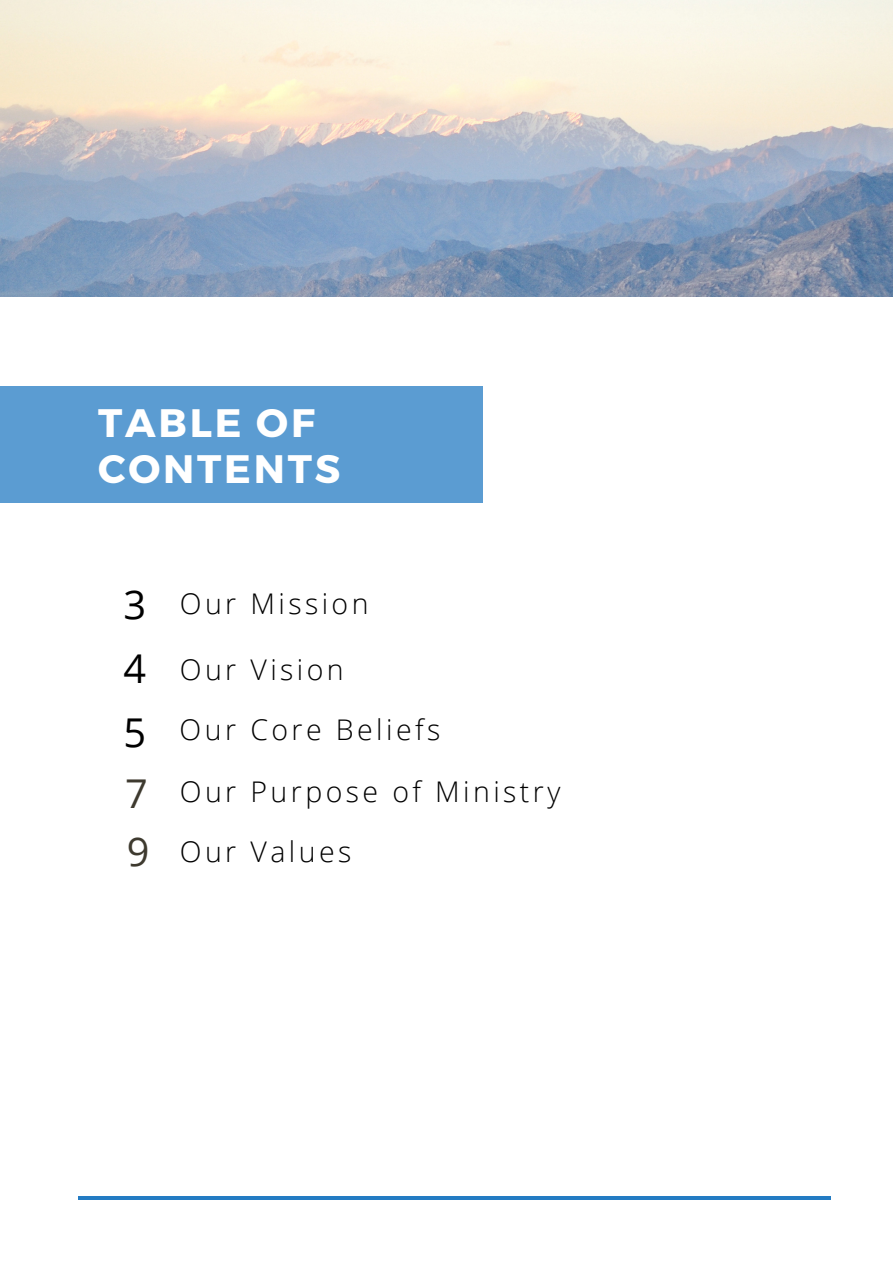
<style>
.page{position:relative;width:893px;height:1264px;background:#fff}
.page>*{position:absolute;margin:0;border:0;box-sizing:border-box;transform-origin:0 0}
.t1{font:700 39.6px/46px "Montserrat";letter-spacing:.07em;color:#fff}
.t2{font:39.6px "Open Sans";color:#000}
.t3{font:39.6px "Open Sans";color:#3e3a2f}
.t4{font:300 28.5px "Open Sans";letter-spacing:.12em;color:#000}
</style>
<div class="page">
<div style="left:0;top:386px;width:483px;height:116px;background:#5b9cd2"></div>
<hr style="left:78px;top:1196px;width:752px;height:3px;background:#237bc3">
<img style="left:0;top:0;width:892px;height:297px">
<p class="t1" style="left:98px;top:398px;width:243px">TABLE OF<br>CONTENTS</p>
<p class="t2" style="left:124px;top:576px;width:24px">3</p>
<p class="t2" style="left:124px;top:641px;width:24px">4</p>
<p class="t2" style="left:124px;top:704px;width:24px">5</p>
<p class="t3" style="left:125px;top:765px;width:24px">7</p>
<p class="t3" style="left:127px;top:823px;width:24px">9</p>
<p class="t4" style="left:180px;top:583px;width:190px">Our Mission</p>
<p class="t4" style="left:180px;top:649px;width:165px">Our Vision</p>
<p class="t4" style="left:180px;top:709px;width:262px">Our Core Beliefs</p>
<p class="t4" style="left:180px;top:771px;width:382px">Our Purpose of Ministry</p>
<p class="t4" style="left:180px;top:831px;width:173px">Our Values</p>
</div>
